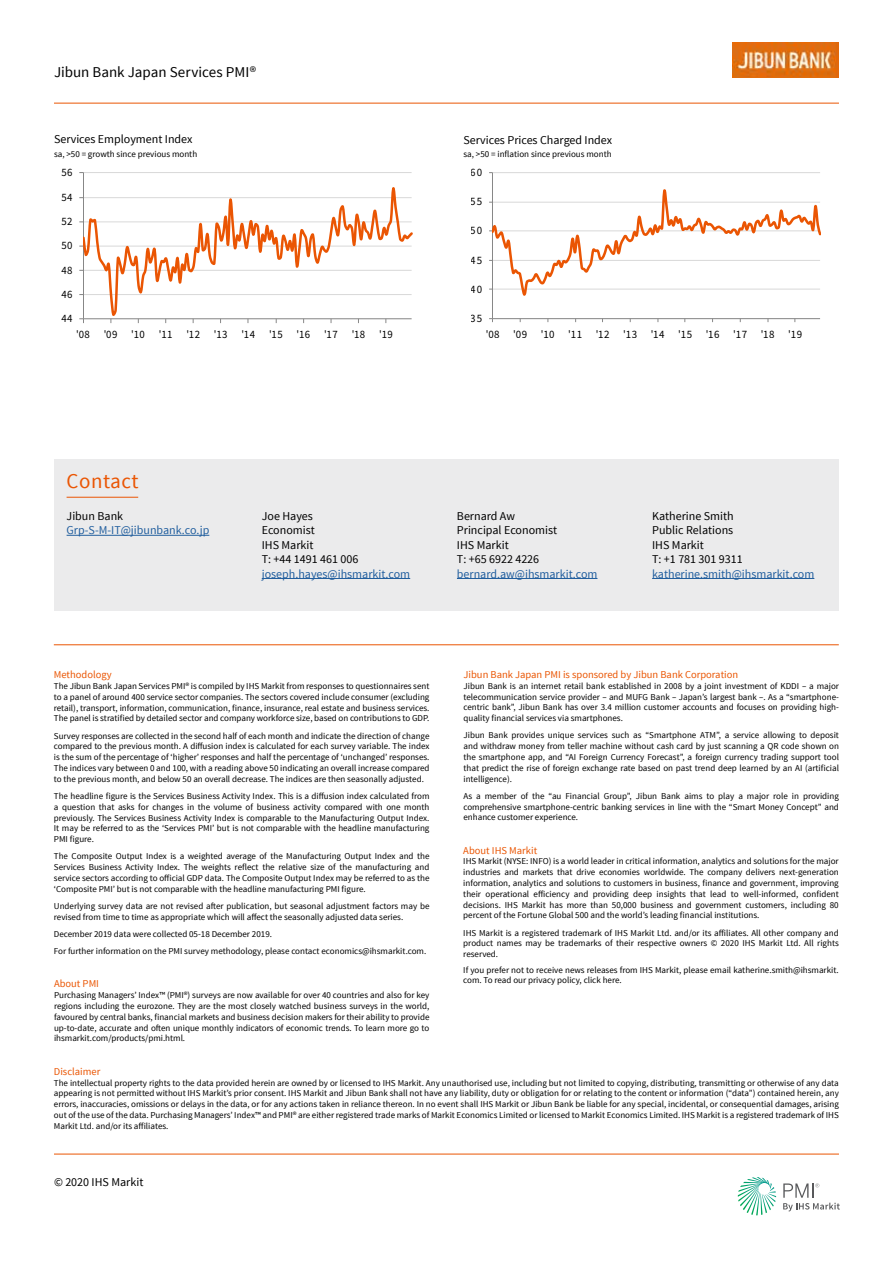
<style>
.page{position:relative;width:893px;height:1263px;background:#fff}
.page>*{position:absolute;margin:0;border:0;box-sizing:border-box;transform-origin:0 0}
.t1{font:21px "Source Sans Pro";letter-spacing:.025em;color:#ea5503}
.t2{font:15px "Source Sans Pro";color:#000}
.t3{font:12px/14.4px "Source Sans Pro";color:#000}
.t4{font:12px "Source Sans Pro";color:#215e9e}
.t5{font:11.25px "Source Sans Pro";letter-spacing:.04em;color:#000;scale:.96 1}
.t6{font:11.25px "Source Sans Pro";letter-spacing:.04em;color:#000}
.t7{font:10.5px "Source Sans Pro";color:#ea5503}
.t8{font:9px/10.8px "Source Sans Pro";color:#000;text-align:justify}
</style>
<div class="page">
<hr style="left:54px;top:103px;width:785px;height:1px;background:#ea5503">
<svg style="left:738px;top:1177px;width:38px;height:38px"></svg>
<svg style="left:783px;top:1183px;width:57px;height:28px"></svg>
<hr style="left:54px;top:1154px;width:785px;height:1px;background:#ea5503">
<img style="left:733px;top:42px;width:106px;height:35px">
<hr style="left:54px;top:644px;width:785px;height:1px;background:#ea5503">
<div style="left:54px;top:511px;width:785px;height:99px;background:#ebebec"></div>
<hr style="left:67px;top:535px;width:142px;height:1px;background:#215e9e">
<hr style="left:262px;top:578px;width:148px;height:1px;background:#215e9e">
<hr style="left:457px;top:578px;width:140px;height:1px;background:#215e9e">
<hr style="left:652px;top:578px;width:162px;height:1px;background:#215e9e">
<div style="left:54px;top:460px;width:785px;height:51px;background:#ebebec"></div>
<hr style="left:67px;top:497px;width:71px;height:1px;background:#ea5503">
<hr style="left:83px;top:172px;width:329px;height:1px;background:#d9d9d9">
<hr style="left:83px;top:173px;width:1px;height:146px;background:#868686">
<svg style="left:79px;top:187px;width:333px;height:136px"></svg>
<hr style="left:492px;top:172px;width:328px;height:1px;background:#d9d9d9">
<hr style="left:492px;top:173px;width:1px;height:146px;background:#868686">
<hr style="left:492px;top:318px;width:328px;height:1px;background:#868686">
<svg style="left:489px;top:189px;width:331px;height:106px"></svg>
<h2 class="t2" style="left:54px;top:63px;width:204px">Jibun Bank Japan Services PMI®</h2>
<h3 class="t3" style="left:54px;top:132px;width:140px">Services Employment Index</h3>
<p class="t8" style="left:54px;top:149px;width:145px">sa, &gt;50 = growth since previous month</p>
<p class="t5" style="left:61px;top:166px;width:13px">56</p>
<p class="t5" style="left:61px;top:190px;width:13px">54</p>
<p class="t5" style="left:61px;top:214px;width:13px">52</p>
<p class="t5" style="left:61px;top:239px;width:13px">50</p>
<p class="t5" style="left:61px;top:263px;width:13px">48</p>
<p class="t5" style="left:61px;top:287px;width:13px">46</p>
<p class="t5" style="left:61px;top:312px;width:13px">44</p>
<p class="t5" style="left:76px;top:327px;width:331px">'08 '09 '10 '11 '12 '13 '14 '15 '16 '17 '18 '19</p>
<h3 class="t3" style="left:463px;top:133px;width:150px">Services Prices Charged Index</h3>
<p class="t8" style="left:463px;top:149px;width:150px">sa, &gt;50 = inflation since previous month</p>
<p class="t6" style="left:471px;top:165px;width:13px">60</p>
<p class="t6" style="left:471px;top:194px;width:13px">55</p>
<p class="t6" style="left:471px;top:224px;width:13px">50</p>
<p class="t6" style="left:471px;top:253px;width:13px">45</p>
<p class="t6" style="left:471px;top:282px;width:13px">40</p>
<p class="t6" style="left:471px;top:311px;width:13px">35</p>
<p class="t6" style="left:486px;top:327px;width:318px">'08 '09 '10 '11 '12 '13 '14 '15 '16 '17 '18 '19</p>
<h1 class="t1" style="left:67px;top:468px;width:74px">Contact</h1>
<h3 class="t3" style="left:67px;top:509px;width:58px">Jibun Bank</h3>
<h3 class="t4" style="left:67px;top:523px;width:144px">Grp-S-M-IT@jibunbank.co.jp</h3>
<h3 class="t3" style="left:262px;top:509px;width:98px">Joe Hayes<br>Economist<br>IHS Markit<br>T: +44 1491 461 006</h3>
<h3 class="t4" style="left:262px;top:566px;width:150px">joseph.hayes@ihsmarkit.com</h3>
<h3 class="t3" style="left:457px;top:509px;width:102px">Bernard Aw<br>Principal Economist<br>IHS Markit<br>T: +65 6922 4226</h3>
<h3 class="t4" style="left:457px;top:566px;width:142px">bernard.aw@ihsmarkit.com</h3>
<h3 class="t3" style="left:652px;top:509px;width:92px">Katherine Smith<br>Public Relations<br>IHS Markit<br>T: +1 781 301 9311</h3>
<h3 class="t4" style="left:652px;top:566px;width:164px">katherine.smith@ihsmarkit.com</h3>
<p class="t7" style="left:54px;top:668px;width:59px">Methodology</p>
<p class="t8" style="left:54px;top:681px;width:377px">The Jibun Bank Japan Services PMI® is compiled by IHS Markit from responses to questionnaires sent to a panel of around 400 service sector companies. The sectors covered include consumer (excluding retail), transport, information, communication, finance, insurance, real estate and business services.<br>The panel is stratified by detailed sector and company workforce size, based on contributions to GDP.</p>
<p class="t8" style="left:54px;top:730px;width:377px">Survey responses are collected in the second half of each month and indicate the direction of change compared to the previous month. A diffusion index is calculated for each survey variable. The index is the sum of the percentage of ‘higher’ responses and half the percentage of ‘unchanged’ responses.<br>The indices vary between 0 and 100, with a reading above 50 indicating an overall increase compared to the previous month, and below 50 an overall decrease. The indices are then seasonally adjusted.</p>
<p class="t8" style="left:54px;top:791px;width:377px">The headline figure is the Services Business Activity Index. This is a diffusion index calculated from a question that asks for changes in the volume of business activity compared with one month previously. The Services Business Activity Index is comparable to the Manufacturing Output Index.<br>It may be referred to as the ‘Services PMI’ but is not comparable with the headline manufacturing PMI figure.</p>
<p class="t8" style="left:54px;top:851px;width:377px">The Composite Output Index is a weighted average of the Manufacturing Output Index and the Services Business Activity Index. The weights reflect the relative size of the manufacturing and service sectors according to official GDP data. The Composite Output Index may be referred to as the ‘Composite PMI’ but is not comparable with the headline manufacturing PMI figure.</p>
<p class="t8" style="left:54px;top:901px;width:377px">Underlying survey data are not revised after publication, but seasonal adjustment factors may be revised from time to time as appropriate which will affect the seasonally adjusted data series.</p>
<p class="t8" style="left:54px;top:925px;width:374px;line-height:17.2px">December 2019 data were collected 05-18 December 2019.<br>For further information on the PMI survey methodology, please contact economics@ihsmarkit.com.</p>
<p class="t7" style="left:54px;top:977px;width:47px">About PMI</p>
<p class="t8" style="left:54px;top:990px;width:377px">Purchasing Managers’ Index™ (PMI®) surveys are now available for over 40 countries and also for key regions including the eurozone. They are the most closely watched business surveys in the world, favoured by central banks, financial markets and business decision makers for their ability to provide up-to-date, accurate and often unique monthly indicators of economic trends. To learn more go to ihsmarkit.com/products/pmi.html.</p>
<p class="t7" style="left:463px;top:668px;width:276px">Jibun Bank Japan PMI is sponsored by Jibun Bank Corporation</p>
<p class="t8" style="left:463px;top:680px;width:377px">Jibun Bank is an internet retail bank established in 2008 by a joint investment of KDDI – a major telecommunication service provider – and MUFG Bank – Japan’s largest bank –. As a “smartphone&shy;centric bank”, Jibun Bank has over 3.4 million customer accounts and focuses on providing high&shy;quality financial services via smartphones.</p>
<p class="t8" style="left:463px;top:730px;width:377px">Jibun Bank provides unique services such as “Smartphone ATM”, a service allowing to deposit and withdraw money from teller machine without cash card by just scanning a QR code shown on the smartphone app, and “AI Foreign Currency Forecast”, a foreign currency trading support tool that predict the rise of foreign exchange rate based on past trend deep learned by an AI (artificial intelligence).</p>
<p class="t8" style="left:463px;top:790px;width:377px">As a member of the “au Financial Group”, Jibun Bank aims to play a major role in providing comprehensive smartphone-centric banking services in line with the “Smart Money Concept” and enhance customer experience.</p>
<p class="t7" style="left:463px;top:844px;width:75px">About IHS Markit</p>
<p class="t8" style="left:463px;top:856px;width:377px">IHS Markit (NYSE: INFO) is a world leader in critical information, analytics and solutions for the major industries and markets that drive economies worldwide. The company delivers next-generation information, analytics and solutions to customers in business, finance and government, improving their operational efficiency and providing deep insights that lead to well-informed, confident decisions. IHS Markit has more than 50,000 business and government customers, including 80 percent of the Fortune Global 500 and the world’s leading financial institutions.</p>
<p class="t8" style="left:463px;top:927px;width:377px">IHS Markit is a registered trademark of IHS Markit Ltd. and/or its affiliates. All other company and product names may be trademarks of their respective owners © 2020 IHS Markit Ltd. All rights reserved.</p>
<p class="t8" style="left:463px;top:964px;width:377px">If you prefer not to receive news releases from IHS Markit, please email katherine.smith@ihsmarkit. com. To read our privacy policy, click here.</p>
<p class="t7" style="left:54px;top:1065px;width:48px">Disclaimer</p>
<p class="t8" style="left:54px;top:1077px;width:786px">The intellectual property rights to the data provided herein are owned by or licensed to IHS Markit. Any unauthorised use, including but not limited to copying, distributing, transmitting or otherwise of any data appearing is not permitted without IHS Markit’s prior consent. IHS Markit and Jibun Bank shall not have any liability, duty or obligation for or relating to the content or information (“data”) contained herein, any errors, inaccuracies, omissions or delays in the data, or for any actions taken in reliance thereon. In no event shall IHS Markit or Jibun Bank be liable for any special, incidental, or consequential damages, arising out of the use of the data. Purchasing Managers’ Index™ and PMI® are either registered trade marks of Markit Economics Limited or licensed to Markit Economics Limited. IHS Markit is a registered trademark of IHS Markit Ltd. and/or its affiliates.</p>
<h3 class="t3" style="left:54px;top:1175px;width:91px">© 2020 IHS Markit</h3>
</div>
